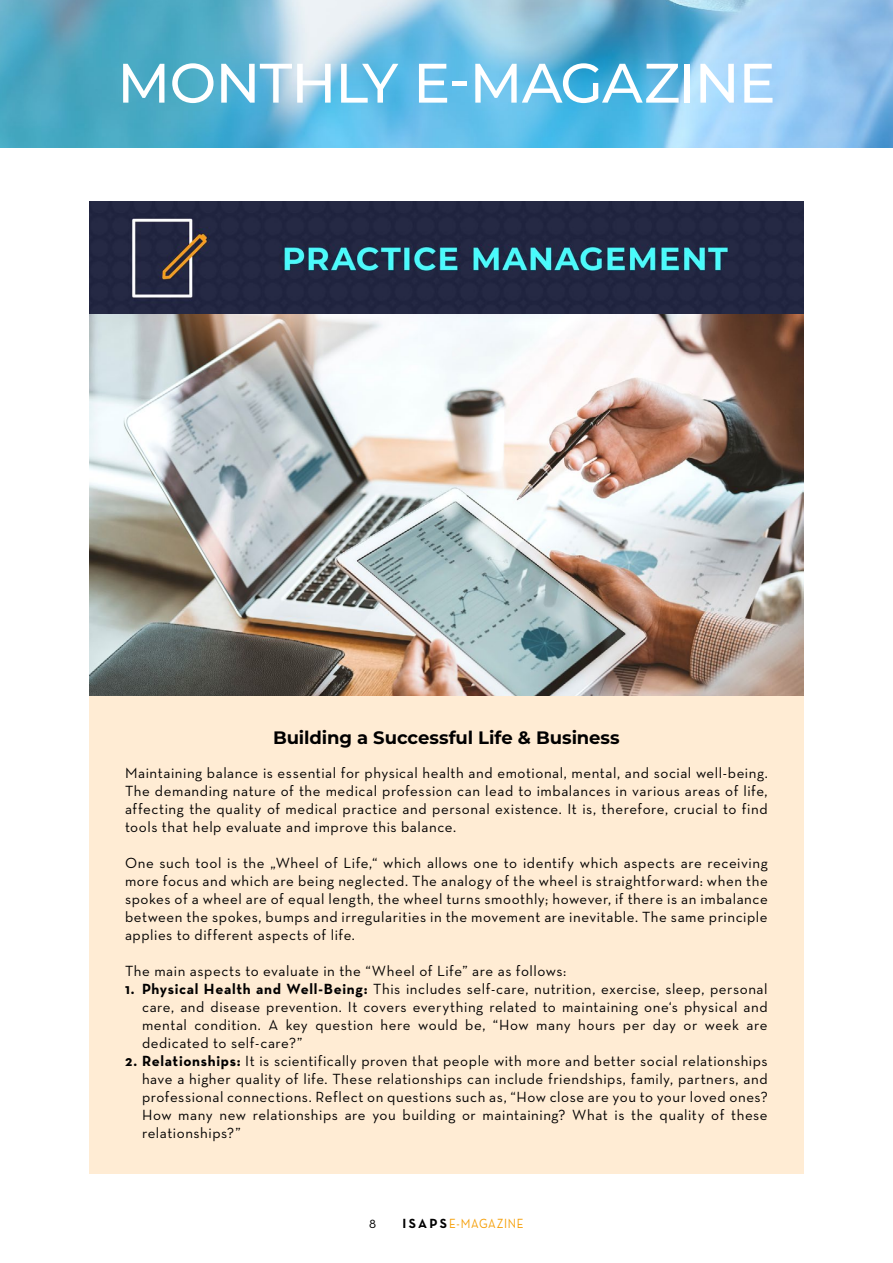
<style>
.page{position:relative;width:893px;height:1263px;background:#fff}
.page>*{position:absolute;margin:0;border:0;box-sizing:border-box;transform-origin:0 0}
.t1{font:500 55.5px "Montserrat";letter-spacing:-.02em;color:#fff}
.t2{font:700 18px "Montserrat";letter-spacing:-.005em;color:#000}
.t3{font:15px/18px "Neutra Text";letter-spacing:.035em;color:#000;text-align:justify}
.t4{font:13.5px "Neutra Text";letter-spacing:.055em;color:#f59c00;scale:.86 1}
.t5{font:13.5px "Neutra Text";color:#000}
.s1{font-weight:700}
.s2{font-weight:700;color:#000}
</style>
<div class="page">
<div style="left:89px;top:218px;width:715px;height:956px;background:#ffecd4"></div>
<img style="left:0;top:0;width:893px;height:148px">
<img style="left:89px;top:201px;width:715px;height:495px">
<h1 class="t1" style="left:117px;top:44px;width:660px">MONTHLY E-MAGAZINE</h1>
<p class="t2" style="left:273px;top:724px;width:348px">Building a Successful Life &amp; Business</p>
<p class="t3" style="left:125px;top:764px;width:644px">Maintaining balance is essential for physical health and emotional, mental, and social well-being.<br>The demanding nature of the medical profession can lead to imbalances in various areas of life, affecting the quality of medical practice and personal existence. It is, therefore, crucial to find tools that help evaluate and improve this balance.</p>
<p class="t3" style="left:125px;top:854px;width:644px">One such tool is the „Wheel of Life,“ which allows one to identify which aspects are receiving more focus and which are being neglected. The analogy of the wheel is straightforward: when the spokes of a wheel are of equal length, the wheel turns smoothly; however, if there is an imbalance between the spokes, bumps and irregularities in the movement are inevitable. The same principle applies to different aspects of life.</p>
<p class="t3" style="left:125px;top:962px;width:443px">The main aspects to evaluate in the “Wheel of Life” are as follows:</p>
<p class="t3" style="left:142px;top:980px;width:627px;text-indent:-17px"><span class="s1">1. Physical Health and Well-Being:</span> This includes self-care, nutrition, exercise, sleep, personal care, and disease prevention. It covers everything related to maintaining one‘s physical and mental condition. A key question here would be, “How many hours per day or week are dedicated to self-care?”</p>
<p class="t3" style="left:142px;top:1052px;width:627px;text-indent:-17px"><span class="s1">2. Relationships:</span> It is scientifically proven that people with more and better social relationships have a higher quality of life. These relationships can include friendships, family, partners, and professional connections. Reflect on questions such as, “How close are you to your loved ones?<br>How many new relationships are you building or maintaining? What is the quality of these relationships?”</p>
<p class="t5" style="left:369px;top:1215px;width:9px">8</p>
<p class="t4" style="left:403px;top:1215px;width:142px"><span class="s2">ISAPS</span>E-MAGAZINE</p>
</div>
